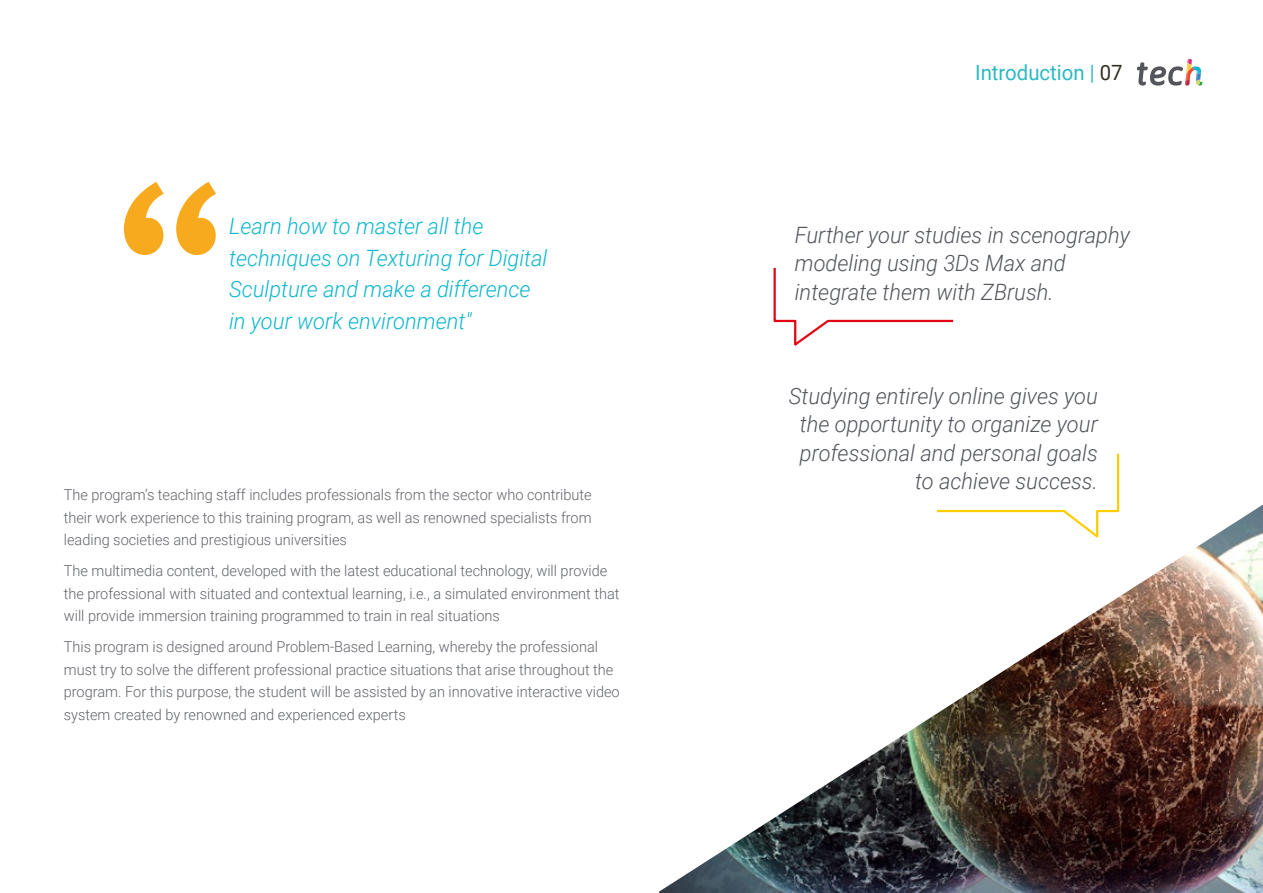
<style>
.page{position:relative;width:1263px;height:893px;background:#fff}
.page>*{position:absolute;margin:0;border:0;box-sizing:border-box;transform-origin:0 0}
.t1{font:italic 300 22.5px/28.5px "Roboto";color:#52555b;text-align:right}
.t2{font:italic 300 22.5px/31.5px "Roboto";color:#0fb6cf}
.t3{font:21px "Roboto";color:#2db8c5}
.t4{font:300 15px/22.5px "Roboto";color:#61646a}
.s1{color:#312e20}
</style>
<div class="page">
<svg style="left:124px;top:182px;width:92px;height:73px"></svg>
<svg style="left:1116px;top:453px;width:4px;height:51px"></svg>
<svg style="left:773px;top:267px;width:181px;height:79px"></svg>
<svg style="left:1137px;top:59px;width:65px;height:27px"></svg>
<img style="left:659px;top:504px;width:604px;height:389px">
<h1 class="t2" style="left:229px;top:210px;width:320px">Learn how to master all the techniques on Texturing for Digital<br>Sculpture and make a difference in your work environment"</h1>
<p class="t4" style="left:64px;top:483px;width:529px;text-align:justify">The program’s teaching staff includes professionals from the sector who contribute their work experience to this training program, as well as renowned specialists from leading societies and prestigious universities</p>
<p class="t4" style="left:64px;top:559px;width:557px">The multimedia content, developed with the latest educational technology, will provide the professional with situated and contextual learning, i.e., a simulated environment that will provide immersion training programmed to train in real situations</p>
<p class="t4" style="left:64px;top:635px;width:557px">This program is designed around Problem-Based Learning, whereby the professional must try to solve the different professional practice situations that arise throughout the program. For this purpose, the student will be assisted by an innovative interactive video system created by renowned and experienced experts</p>
<h2 class="t3" style="left:975px;top:57px;width:149px">Introduction | <span class="s1">07</span></h2>
<h1 class="t1" style="left:795px;top:220px;width:337px;text-align:left">Further your studies in scenography modeling using 3Ds Max and integrate them with ZBrush.</h1>
<h1 class="t1" style="left:789px;top:381px;width:311px">Studying entirely online gives you the opportunity to organize your professional and personal goals to achieve success.</h1>
</div>
